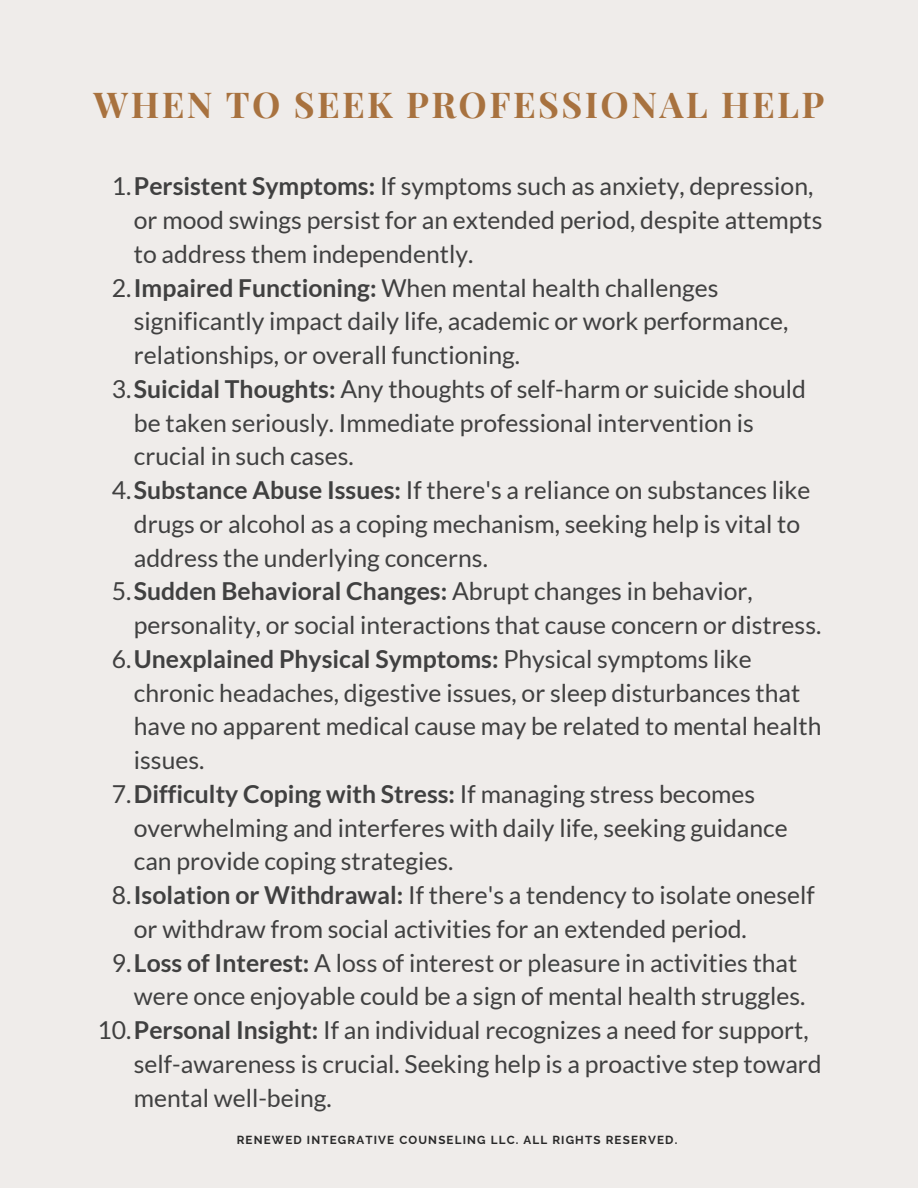
<style>
.page{position:relative;width:918px;height:1188px;background:#efecea}
.page>*{position:absolute;margin:0;border:0;box-sizing:border-box;transform-origin:0 0}
.t1{font:700 35.7px "Playfair Display";letter-spacing:.07em;color:#a8723f}
.t2{font:24.75px/33.8px "Lato";color:#404040}
.t3{font:700 11.55px "Raleway";letter-spacing:.1em;color:#292929}
.s1{font-weight:700}
</style>
<div class="page">
<p class="t1" style="left:94px;top:79px;width:732px">WHEN TO SEEK PROFESSIONAL HELP</p>
<p class="t2" style="left:134px;top:169px;width:690px;text-indent:-22px">1.<span class="s1">Persistent Symptoms:</span> If symptoms such as anxiety, depression, or mood swings persist for an extended period, despite attempts to address them independently.</p>
<p class="t2" style="left:134px;top:270px;width:656px;text-indent:-22px">2.<span class="s1">Impaired Functioning:</span> When mental health challenges significantly impact daily life, academic or work performance, relationships, or overall functioning.</p>
<p class="t2" style="left:134px;top:371px;width:674px;text-indent:-22px">3.<span class="s1">Suicidal Thoughts:</span> Any thoughts of self-harm or suicide should be taken seriously. Immediate professional intervention is crucial in such cases.</p>
<p class="t2" style="left:134px;top:473px;width:678px;text-indent:-22px">4.<span class="s1">Substance Abuse Issues:</span> If there's a reliance on substances like drugs or alcohol as a coping mechanism, seeking help is vital to address the underlying concerns.</p>
<p class="t2" style="left:134px;top:574px;width:689px;text-indent:-22px">5.<span class="s1">Sudden Behavioral Changes:</span> Abrupt changes in behavior, personality, or social interactions that cause concern or distress.</p>
<p class="t2" style="left:134px;top:641px;width:689px;text-indent:-22px">6.<span class="s1">Unexplained Physical Symptoms:</span> Physical symptoms like chronic headaches, digestive issues, or sleep disturbances that have no apparent medical cause may be related to mental health issues.</p>
<p class="t2" style="left:134px;top:776px;width:655px;text-indent:-22px">7.<span class="s1">Difficulty Coping with Stress:</span> If managing stress becomes overwhelming and interferes with daily life, seeking guidance can provide coping strategies.</p>
<p class="t2" style="left:134px;top:878px;width:683px;text-indent:-22px">8.<span class="s1">Isolation or Withdrawal:</span> If there's a tendency to isolate oneself or withdraw from social activities for an extended period.</p>
<p class="t2" style="left:134px;top:945px;width:673px;text-indent:-22px">9.<span class="s1">Loss of Interest:</span> A loss of interest or pleasure in activities that were once enjoyable could be a sign of mental health struggles.</p>
<p class="t2" style="left:134px;top:1013px;width:689px;text-indent:-36px">10.<span class="s1">Personal Insight:</span> If an individual recognizes a need for support, self-awareness is crucial. Seeking help is a proactive step toward mental well-being.</p>
<p class="t3" style="left:237px;top:1133px;width:442px">RENEWED INTEGRATIVE COUNSELING LLC. ALL RIGHTS RESERVED.</p>
</div>
